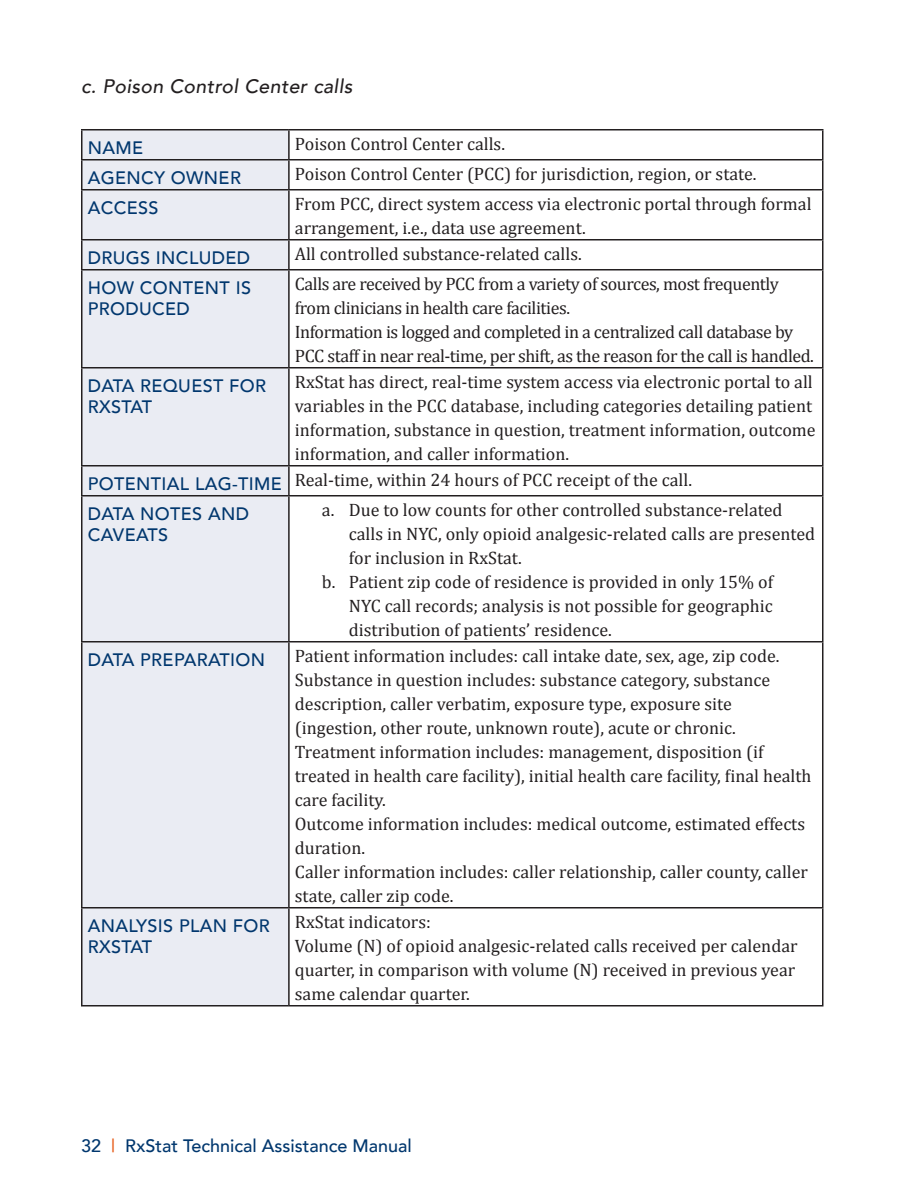
<style>
.page{position:relative;width:918px;height:1188px;background:#fff}
.page>*{position:absolute;margin:0;border:0;box-sizing:border-box;transform-origin:0 0}
.Sub_Sub_Sub_Header{font:italic 500 19.5px "Avenir";letter-spacing:.02em;color:#231f20}
.Body_Copy{font:18px/24px "Cambria";color:#231f20}
.Indented_Body_Copy{font:18px/24px "Cambria";color:#231f20}
.Body_Copy-2{font:18px/24px "Cambria";letter-spacing:-.025em;color:#231f20}
.Table_Title_Text{font:500 18px/21px "Avenir";letter-spacing:.02em;color:#01376e}
.Table_Title_Text-2{font:500 18px "Avenir";color:#01376e}
.s1{color:#e7601f}
</style>
<div class="page">
<div style="left:82px;top:130px;width:206px;height:875px;background:#eaecf3"></div>
<hr style="left:81px;top:129px;width:208px;height:1px;background:#231f20">
<hr style="left:289px;top:129px;width:535px;height:1px;background:#231f20">
<hr style="left:288px;top:130px;width:2px;height:29px;background:#231f20">
<hr style="left:822px;top:130px;width:2px;height:29px;background:#231f20">
<hr style="left:81px;top:159px;width:208px;height:1px;background:#231f20">
<svg style="left:81px;top:130px;width:1px;height:59px"></svg>
<hr style="left:289px;top:159px;width:535px;height:1px;background:#231f20">
<hr style="left:288px;top:160px;width:2px;height:29px;background:#231f20">
<hr style="left:822px;top:160px;width:2px;height:29px;background:#231f20">
<hr style="left:81px;top:189px;width:208px;height:1px;background:#231f20">
<hr style="left:81px;top:190px;width:1px;height:49px;background:#231f20">
<hr style="left:289px;top:189px;width:535px;height:1px;background:#231f20">
<hr style="left:288px;top:190px;width:2px;height:49px;background:#231f20">
<hr style="left:822px;top:190px;width:2px;height:49px;background:#231f20">
<hr style="left:81px;top:239px;width:208px;height:2px;background:#231f20">
<svg style="left:81px;top:241px;width:1px;height:28px"></svg>
<hr style="left:289px;top:239px;width:535px;height:2px;background:#231f20">
<hr style="left:288px;top:241px;width:2px;height:28px;background:#231f20">
<hr style="left:822px;top:241px;width:2px;height:28px;background:#231f20">
<hr style="left:81px;top:269px;width:208px;height:2px;background:#231f20">
<hr style="left:81px;top:271px;width:1px;height:96px;background:#231f20">
<hr style="left:289px;top:269px;width:535px;height:2px;background:#231f20">
<hr style="left:288px;top:271px;width:2px;height:96px;background:#231f20">
<hr style="left:822px;top:271px;width:2px;height:96px;background:#231f20">
<hr style="left:81px;top:367px;width:208px;height:2px;background:#231f20">
<hr style="left:81px;top:369px;width:1px;height:96px;background:#231f20">
<hr style="left:289px;top:367px;width:535px;height:2px;background:#231f20">
<hr style="left:288px;top:369px;width:2px;height:96px;background:#231f20">
<hr style="left:822px;top:369px;width:2px;height:96px;background:#231f20">
<hr style="left:81px;top:465px;width:208px;height:2px;background:#231f20">
<svg style="left:81px;top:467px;width:1px;height:28px"></svg>
<hr style="left:289px;top:465px;width:535px;height:2px;background:#231f20">
<hr style="left:288px;top:467px;width:2px;height:28px;background:#231f20">
<hr style="left:822px;top:467px;width:2px;height:28px;background:#231f20">
<hr style="left:81px;top:495px;width:208px;height:2px;background:#231f20">
<hr style="left:81px;top:497px;width:1px;height:144px;background:#231f20">
<hr style="left:289px;top:495px;width:535px;height:2px;background:#231f20">
<hr style="left:288px;top:497px;width:2px;height:144px;background:#231f20">
<hr style="left:822px;top:497px;width:2px;height:144px;background:#231f20">
<hr style="left:81px;top:641px;width:208px;height:2px;background:#231f20">
<hr style="left:81px;top:643px;width:1px;height:264px;background:#231f20">
<hr style="left:289px;top:641px;width:535px;height:2px;background:#231f20">
<hr style="left:288px;top:643px;width:2px;height:264px;background:#231f20">
<hr style="left:822px;top:643px;width:2px;height:264px;background:#231f20">
<hr style="left:81px;top:907px;width:208px;height:2px;background:#231f20">
<hr style="left:81px;top:909px;width:1px;height:96px;background:#231f20">
<hr style="left:289px;top:907px;width:535px;height:2px;background:#231f20">
<hr style="left:288px;top:909px;width:2px;height:96px;background:#231f20">
<hr style="left:822px;top:909px;width:2px;height:96px;background:#231f20">
<hr style="left:81px;top:1005px;width:208px;height:2px;background:#231f20">
<hr style="left:289px;top:1005px;width:535px;height:2px;background:#231f20">
<p class="Sub_Sub_Sub_Header" style="left:81px;top:75px;width:273px">c. Poison Control Center calls</p>
<p class="Table_Title_Text" style="left:88px;top:136px;width:57px">NAME</p>
<p class="Body_Copy" style="left:295px;top:132px;width:212px">Poison Control Center calls.</p>
<p class="Table_Title_Text" style="left:88px;top:166px;width:155px">AGENCY OWNER</p>
<p class="Body_Copy" style="left:295px;top:162px;width:463px">Poison Control Center (PCC) for jurisdiction, region, or state.</p>
<p class="Table_Title_Text" style="left:88px;top:196px;width:72px">ACCESS</p>
<p class="Body_Copy" style="left:295px;top:192px;width:518px">From PCC, direct system access via electronic portal through formal arrangement, i.e., data use agreement.</p>
<p class="Table_Title_Text" style="left:88px;top:246px;width:164px">DRUGS INCLUDED</p>
<p class="Body_Copy" style="left:295px;top:242px;width:288px">All controlled substance-related calls.</p>
<p class="Table_Title_Text" style="left:88px;top:276px;width:165px">HOW CONTENT IS<br>PRODUCED</p>
<p class="Body_Copy-2" style="left:295px;top:272px;width:485px">Calls are received by PCC from a variety of sources, most frequently from clinicians in health care facilities.</p>
<p class="Body_Copy-2" style="left:295px;top:320px;width:521px">Information is logged and completed in a centralized call database by<br>PCC staff in near real-time, per shift, as the reason for the call is handled.</p>
<p class="Table_Title_Text" style="left:88px;top:374px;width:180px">DATA REQUEST FOR<br>RXSTAT</p>
<p class="Body_Copy" style="left:295px;top:370px;width:522px">RxStat has direct, real-time system access via electronic portal to all variables in the PCC database, including categories detailing patient information, substance in question, treatment information, outcome information, and caller information.</p>
<p class="Table_Title_Text" style="left:88px;top:472px;width:196px">POTENTIAL LAG-TIME</p>
<p class="Body_Copy" style="left:295px;top:468px;width:399px">Real-time, within 24 hours of PCC receipt of the call.</p>
<p class="Table_Title_Text" style="left:88px;top:502px;width:163px">DATA NOTES AND<br>CAVEATS</p>
<p class="Indented_Body_Copy" style="left:349px;top:498px;width:468px;text-indent:-27px">a. Due to low counts for other controlled substance-related calls in NYC, only opioid analgesic-related calls are presented for inclusion in RxStat.</p>
<p class="Indented_Body_Copy" style="left:349px;top:570px;width:426px;text-align:justify;text-indent:-27px">b. Patient zip code of residence is provided in only 15% of NYC call records; analysis is not possible for geographic distribution of patients’ residence.</p>
<p class="Table_Title_Text" style="left:88px;top:648px;width:179px">DATA PREPARATION</p>
<p class="Body_Copy" style="left:295px;top:644px;width:486px">Patient information includes: call intake date, sex, age, zip code.</p>
<p class="Body_Copy" style="left:295px;top:668px;width:477px">Substance in question includes: substance category, substance description, caller verbatim, exposure type, exposure site (ingestion, other route, unknown route), acute or chronic.</p>
<p class="Body_Copy" style="left:295px;top:740px;width:518px">Treatment information includes: management, disposition (if treated in health care facility), initial health care facility, final health care facility.</p>
<p class="Body_Copy" style="left:295px;top:812px;width:512px">Outcome information includes: medical outcome, estimated effects duration.</p>
<p class="Body_Copy" style="left:295px;top:860px;width:515px">Caller information includes: caller relationship, caller county, caller state, caller zip code.</p>
<p class="Table_Title_Text" style="left:88px;top:914px;width:184px">ANALYSIS PLAN FOR<br>RXSTAT</p>
<p class="Body_Copy" style="left:295px;top:910px;width:137px">RxStat indicators:</p>
<p class="Body_Copy" style="left:295px;top:934px;width:504px">Volume (N) of opioid analgesic-related calls received per calendar quarter, in comparison with volume (N) received in previous year same calendar quarter.</p>
<p class="Table_Title_Text-2" style="left:81px;top:1130px;width:332px">32 <span class="s1">|</span> RxStat Technical Assistance Manual</p>
</div>
